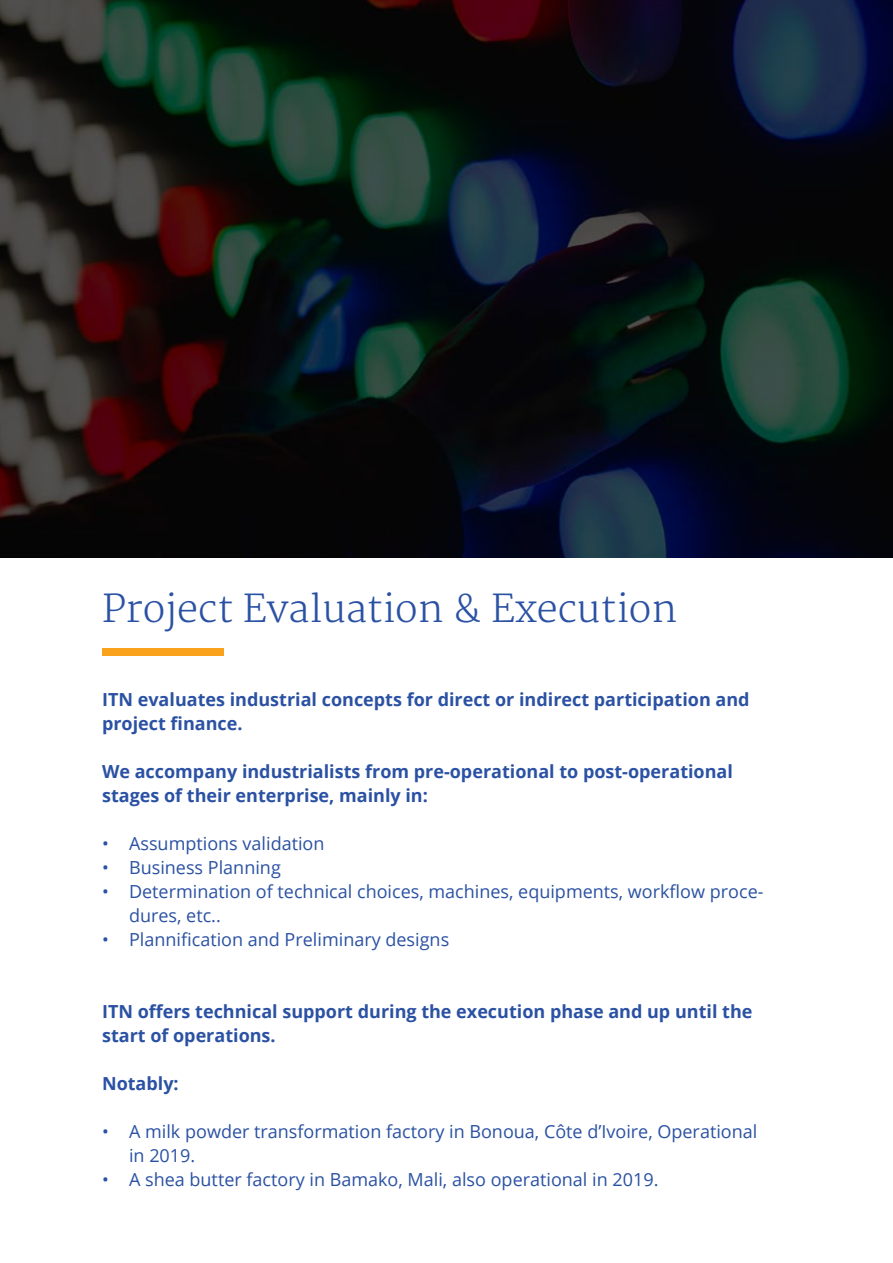
<style>
.page{position:relative;width:893px;height:1263px;background:#fff}
.page>*{position:absolute;margin:0;border:0;box-sizing:border-box;transform-origin:0 0}
.t1{font:300 37.5px "Merriweather";color:#2a51a3}
.t2{font:18px/24px "Open Sans";color:#2a51a3}
.t3{font:700 18px/24px "Open Sans";color:#2a51a3}
</style>
<div class="page">
<div style="left:102px;top:648px;width:122px;height:8px;background:#faa21b"></div>
<svg style="left:0;top:0;width:893px;height:558px;background:#12171a"></svg>
<h1 class="t1" style="left:102px;top:587px;width:576px">Project Evaluation &amp; Execution</h1>
<p class="t3" style="left:102px;top:687px;width:649px">ITN evaluates industrial concepts for direct or indirect participation and project finance.</p>
<p class="t3" style="left:102px;top:759px;width:632px">We accompany industrialists from pre-operational to post-operational stages of their enterprise, mainly in:</p>
<p class="t2" style="left:129px;top:831px;width:197px">Assumptions validation</p>
<p class="t2" style="left:102px;top:831px;width:8px">•</p>
<p class="t2" style="left:102px;top:855px;width:8px">•</p>
<p class="t2" style="left:129px;top:855px;width:153px">Business Planning</p>
<p class="t2" style="left:102px;top:879px;width:8px">•</p>
<p class="t2" style="left:129px;top:879px;width:636px">Determination of technical choices, machines, equipments, workflow proce-</p>
<p class="t2" style="left:129px;top:903px;width:93px">dures, etc..</p>
<p class="t2" style="left:102px;top:927px;width:8px">•</p>
<p class="t2" style="left:129px;top:927px;width:322px">Plannification and Preliminary designs</p>
<p class="t3" style="left:102px;top:999px;width:652px">ITN offers technical support during the execution phase and up until the start of operations.</p>
<p class="t3" style="left:102px;top:1071px;width:78px">Notably:</p>
<p class="t2" style="left:129px;top:1119px;width:630px">A milk powder transformation factory in Bonoua, Côte d’Ivoire, Operational</p>
<p class="t2" style="left:102px;top:1119px;width:8px">•</p>
<p class="t2" style="left:102px;top:1167px;width:8px">•</p>
<p class="t2" style="left:129px;top:1143px;width:531px">in 2019.<br>A shea butter factory in Bamako, Mali, also operational in 2019.</p>
</div>
